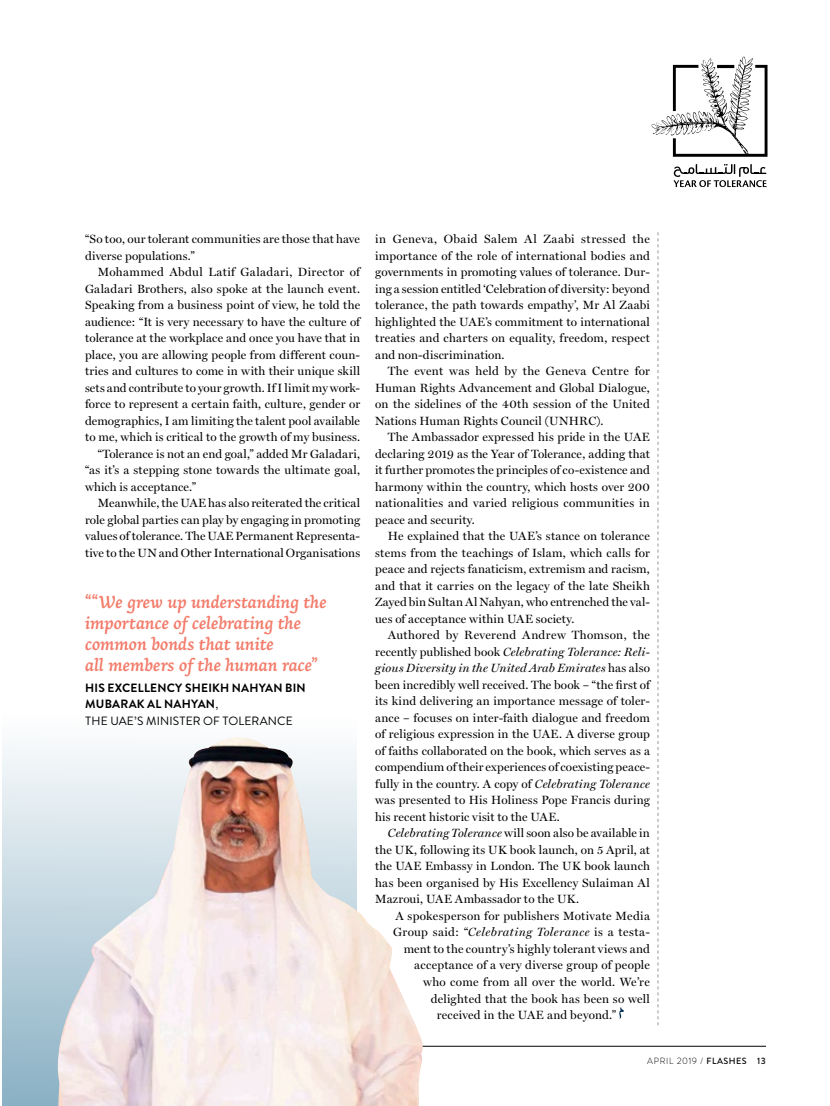
<style>
.page{position:relative;width:830px;height:1106px;background:#fff}
.page>*{position:absolute;margin:0;border:0;box-sizing:border-box;transform-origin:0 0}
.t1{font:italic 600 18px/21px "Arek";letter-spacing:-.005em;color:#f37b6a}
.t2{font:12px/16.5px "Miller Display";letter-spacing:.015em;color:#000;text-align:justify}
.t3{font:12px "Miller Display";letter-spacing:.035em;color:#000}
.t4{font:700 12px/16.5px "Brandon Text";letter-spacing:.02em;color:#000}
.t5{font:300 9px "Brandon Text";letter-spacing:.07em;color:#000}
.s1{font-weight:400}
.s2{font-style:italic}
.s3{font-weight:500}
</style>
<div class="page">
<svg style="left:657px;top:232px;width:1px;height:793px"></svg>
<svg style="left:619px;top:1007px;width:4px;height:12px"></svg>
<hr style="left:85px;top:1046px;width:680px;height:1px;background:#000">
<svg style="left:673px;top:164px;width:93px;height:23px"></svg>
<svg style="left:651px;top:57px;width:116px;height:100px"></svg>
<div style="left:2px;top:629px;width:354px;height:477px;background:linear-gradient(to bottom,#fff,#8db3c6)"></div>
<img style="left:58px;top:737px;width:364px;height:369px">
<p class="t2" style="left:85px;top:231px;width:276px">“So too, our tolerant communities are those that have diverse populations.”</p>
<p class="t3" style="left:98px;top:265px;width:264px">Mohammed Abdul Latif Galadari, Director of</p>
<p class="t2" style="left:85px;top:280px;width:276px">Galadari Brothers, also spoke at the launch event.</p>
<p class="t2" style="left:85px;top:297px;width:276px">Speaking from a business point of view, he told the</p>
<p class="t2" style="left:85px;top:313px;width:276px">audience: “It is very necessary to have the culture of</p>
<p class="t2" style="left:85px;top:330px;width:276px">tolerance at the workplace and once you have that in</p>
<p class="t2" style="left:85px;top:346px;width:276px">place, you are allowing people from different coun-</p>
<p class="t2" style="left:85px;top:363px;width:276px">tries and cultures to come in with their unique skill</p>
<p class="t2" style="left:85px;top:379px;width:276px">sets and contribute to your growth. If I limit my work-</p>
<p class="t2" style="left:85px;top:396px;width:276px">force to represent a certain faith, culture, gender or</p>
<p class="t2" style="left:85px;top:412px;width:276px">demographics, I am limiting the talent pool available</p>
<p class="t2" style="left:85px;top:429px;width:276px">to me, which is critical to the growth of my business.</p>
<p class="t2" style="left:98px;top:445px;width:264px">“Tolerance is not an end goal,” added Mr Galadari,</p>
<p class="t2" style="left:85px;top:462px;width:276px">“as it’s a stepping stone towards the ultimate goal,</p>
<p class="t2" style="left:85px;top:478px;width:112px">which is acceptance.”</p>
<p class="t2" style="left:98px;top:495px;width:264px">Meanwhile, the UAE has also reiterated the critical</p>
<p class="t2" style="left:85px;top:511px;width:276px">role global parties can play by engaging in promoting</p>
<p class="t2" style="left:85px;top:528px;width:276px">values of tolerance. The UAE Permanent Representa-</p>
<p class="t2" style="left:85px;top:544px;width:276px">tive to the UN and Other International Organisations</p>
<h1 class="t1" style="left:85px;top:591px;width:243px">““We grew up understanding the importance of celebrating the common bonds that unite<br>all members of the human race”</h1>
<p class="t4" style="left:85px;top:679px;width:222px">HIS EXCELLENCY SHEIKH NAHYAN BIN<br>MUBARAK AL NAHYAN<span class="s1">,<br>THE UAE’S MINISTER OF TOLERANCE</span></p>
<p class="t2" style="left:375px;top:231px;width:276px">in Geneva, Obaid Salem Al Zaabi stressed the importance of the role of international bodies and governments in promoting values of tolerance. Dur&shy;ing a session entitled ‘Celebration of diversity: beyond tolerance, the path towards empathy’, Mr Al Zaabi highlighted the UAE’s commitment to international treaties and charters on equality, freedom, respect and non-discrimination.</p>
<p class="t2" style="left:375px;top:363px;width:276px;text-indent:13px">The event was held by the Geneva Centre for Human Rights Advancement and Global Dialogue, on the sidelines of the 40th session of the United Nations Human Rights Council (UNHRC).</p>
<p class="t2" style="left:375px;top:429px;width:276px;text-indent:13px">The Ambassador expressed his pride in the UAE declaring 2019 as the Year of Tolerance, adding that it further promotes the principles of co-existence and harmony within the country, which hosts over 200 nationalities and varied religious communities in peace and security.</p>
<p class="t2" style="left:375px;top:528px;width:276px;text-indent:13px">He explained that the UAE’s stance on tolerance stems from the teachings of Islam, which calls for peace and rejects fanaticism, extremism and racism, and that it carries on the legacy of the late Sheikh Zayed bin Sultan Al Nahyan, who entrenched the val&shy;ues of acceptance within UAE society.</p>
<p class="t2" style="left:375px;top:627px;width:276px;text-indent:13px">Authored by Reverend Andrew Thomson, the recently published book <span class="s2">Celebrating Tolerance: Reli&shy;gious Diversity in the United Arab Emirates</span> has also been incredibly well received. The book – “the first of its kind delivering an importance message of toler&shy;ance – focuses on inter-faith dialogue and freedom of religious expression in the UAE. A diverse group of faiths collaborated on the book, which serves as a compendium of their experiences of coexisting peace&shy;fully in the country. A copy of <span class="s2">Celebrating Tolerance </span>was presented to His Holiness Pope Francis during his recent historic visit to the UAE.</p>
<p class="t2" style="left:375px;top:825px;width:276px;text-indent:13px"><span class="s2">Celebrating Tolerance</span> will soon also be available in the UK, following its UK book launch, on 5 April, at the UAE Embassy in London. The UK book launch has been organised by His Excellency Sulaiman Al Mazroui, UAE Ambassador to the UK.</p>
<p class="t2" style="left:395px;top:907px;width:256px">A spokesperson for publishers Motivate Media</p>
<p class="t3" style="left:393px;top:925px;width:258px">Group said: “<span class="s2">Celebrating Tolerance</span> is a testa-</p>
<p class="t2" style="left:403px;top:940px;width:247px">ment to the country’s highly tolerant views and</p>
<p class="t2" style="left:414px;top:957px;width:237px">acceptance of a very diverse group of people</p>
<p class="t2" style="left:423px;top:973px;width:228px">who come from all over the world. We’re</p>
<p class="t2" style="left:430px;top:990px;width:220px">delighted that the book has been so well</p>
<p class="t2" style="left:436px;top:1006px;width:181px">received in the UAE and beyond.”</p>
<p class="t5" style="left:647px;top:1054px;width:120px">APRIL 2019 / <span class="s3">FLASHES 13</span></p>
</div>
